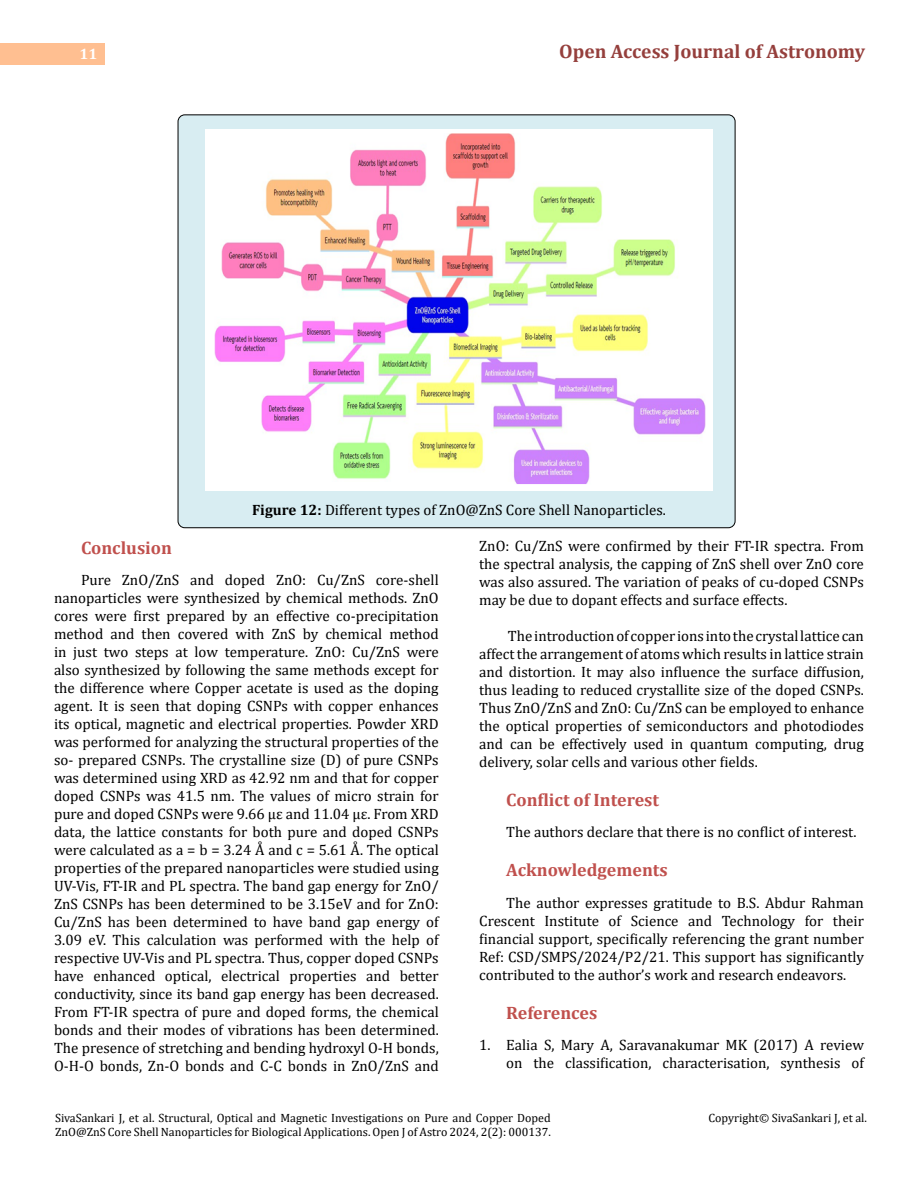
<style>
.page{position:relative;width:918px;height:1188px;background:#fff}
.page>*{position:absolute;margin:0;border:0;box-sizing:border-box;transform-origin:0 0}
.t1{font:700 19.5px "Cambria";color:#953f3c}
.t2{font:700 18px "Cambria";color:#c0504d}
.t3{font:15px/18px "Cambria";color:#000;text-align:justify}
.t4{font:700 15px "Cambria";color:#fff}
.t5{font:12px/14.2px "Cambria";color:#000}
.s1{font-weight:700}
</style>
<div class="page">
<div style="left:0;top:43px;width:105px;height:21px;background:#ffbf91"></div>
<div style="left:178px;top:115px;width:557px;height:413px;background:#d8edf2;border-radius:7px"></div>
<img style="left:205px;top:129px;width:508px;height:361px">
<p class="t4" style="left:80px;top:44px;width:19px">11</p>
<h1 class="t1" style="left:559px;top:38px;width:307px">Open Access Journal of Astronomy</h1>
<p class="t3" style="left:252px;top:501px;width:415px"><span class="s1">Figure 12:</span> Different types of ZnO@ZnS Core Shell Nanoparticles.</p>
<p class="t2" style="left:81px;top:535px;width:93px">Conclusion</p>
<p class="t3" style="left:54px;top:571px;width:386px;text-indent:27px">Pure ZnO/ZnS and doped ZnO: Cu/ZnS core-shell nanoparticles were synthesized by chemical methods. ZnO cores were first prepared by an effective co-precipitation method and then covered with ZnS by chemical method in just two steps at low temperature. ZnO: Cu/ZnS were also synthesized by following the same methods except for the difference where Copper acetate is used as the doping agent. It is seen that doping CSNPs with copper enhances its optical, magnetic and electrical properties. Powder XRD was performed for analyzing the structural properties of the so- prepared CSNPs. The crystalline size (D) of pure CSNPs was determined using XRD as 42.92 nm and that for copper doped CSNPs was 41.5 nm. The values of micro strain for pure and doped CSNPs were 9.66 με and 11.04 με. From XRD data, the lattice constants for both pure and doped CSNPs were calculated as a = b = 3.24 Å and c = 5.61 Å. The optical properties of the prepared nanoparticles were studied using UV-Vis, FT-IR and PL spectra. The band gap energy for ZnO/ ZnS CSNPs has been determined to be 3.15eV and for ZnO:<br>Cu/ZnS has been determined to have band gap energy of 3.09 eV. This calculation was performed with the help of respective UV-Vis and PL spectra. Thus, copper doped CSNPs have enhanced optical, electrical properties and better conductivity, since its band gap energy has been decreased.<br>From FT-IR spectra of pure and doped forms, the chemical bonds and their modes of vibrations has been determined.<br>The presence of stretching and bending hydroxyl O-H bonds, O-H-O bonds, Zn-O bonds and C-C bonds in ZnO/ZnS and</p>
<p class="t3" style="left:479px;top:537px;width:386px">ZnO: Cu/ZnS were confirmed by their FT-IR spectra. From the spectral analysis, the capping of ZnS shell over ZnO core was also assured. The variation of peaks of cu-doped CSNPs may be due to dopant effects and surface effects.</p>
<p class="t3" style="left:479px;top:627px;width:386px;text-indent:29px">The introduction of copper ions into the crystal lattice can affect the arrangement of atoms which results in lattice strain and distortion. It may also influence the surface diffusion, thus leading to reduced crystallite size of the doped CSNPs.<br>Thus ZnO/ZnS and ZnO: Cu/ZnS can be employed to enhance the optical properties of semiconductors and photodiodes and can be effectively used in quantum computing, drug delivery, solar cells and various other fields.</p>
<p class="t2" style="left:506px;top:787px;width:154px">Conflict of Interest</p>
<p class="t3" style="left:506px;top:823px;width:352px">The authors declare that there is no conflict of interest.</p>
<p class="t2" style="left:506px;top:857px;width:163px">Acknowledgements</p>
<p class="t3" style="left:479px;top:894px;width:386px;text-indent:27px">The author expresses gratitude to B.S. Abdur Rahman Crescent Institute of Science and Technology for their financial support, specifically referencing the grant number Ref: CSD/SMPS/2024/P2/21. This support has significantly contributed to the author’s work and research endeavors.</p>
<p class="t2" style="left:506px;top:1000px;width:93px">References</p>
<p class="t3" style="left:479px;top:1036px;width:386px;text-align:right">1. Ealia S, Mary A, Saravanakumar MK (2017) A review on the classification, characterisation, synthesis of</p>
<p class="t5" style="left:55px;top:1111px;width:497px">SivaSankari J, et al. Structural, Optical and Magnetic Investigations on Pure and Copper Doped<br>ZnO@ZnS Core Shell Nanoparticles for Biological Applications. Open J of Astro 2024, 2(2): 000137.</p>
<p class="t5" style="left:709px;top:1111px;width:160px">Copyright© SivaSankari J, et al.</p>
</div>
